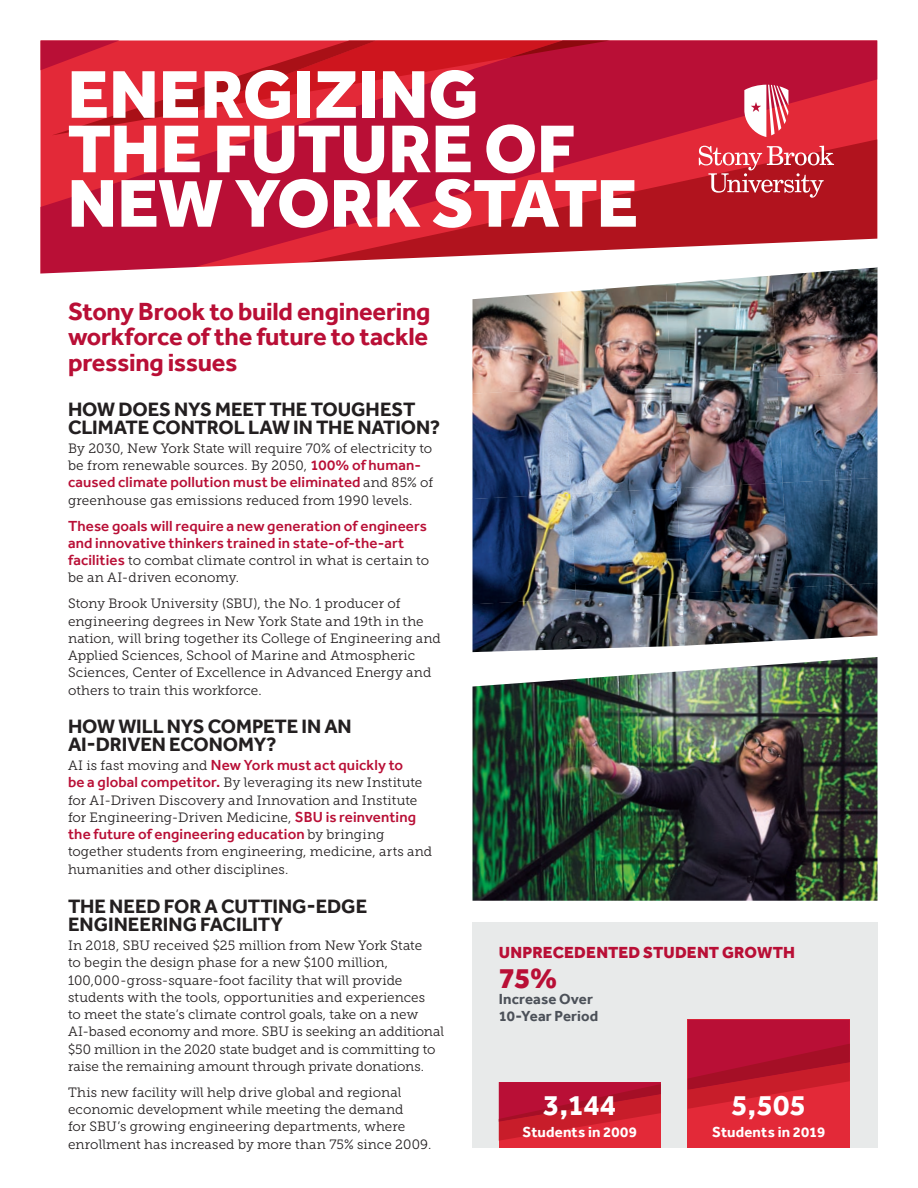
<style>
.page{position:relative;width:918px;height:1188px;background:#fff}
.page>*{position:absolute;margin:0;border:0;box-sizing:border-box;transform-origin:0 0}
.t1{font:800 69.75px/54.4px "Effra";letter-spacing:-.005em;color:#fff}
.t2{font:700 30px "Effra";color:#fff}
.t3{font:800 30px "Effra";color:#b90f36}
.t4{font:700 25.5px/25.5px "Effra";letter-spacing:-.01em;color:#b90f36;text-align:justify}
.t5{font:700 19.8px/18px "Effra";letter-spacing:-.005em;color:#231f20}
.t6{font:800 16.5px "Effra";letter-spacing:.015em;color:#b90f36}
.t7{font:500 15px/17.2px "Effra";letter-spacing:.01em;color:#b90f36}
.t8{font:700 15px "Effra";letter-spacing:.01em;color:#fff}
.t9{font:700 15px/16.5px "Effra";letter-spacing:.01em;color:#4c5159}
.t10{font:13.5px/17.2px "Museo Slab 300";letter-spacing:.005em;color:#231f20}
.s1{font-family:"Effra";font-weight:500;font-size:15px;color:#b90f36}
.s2{font-family:"Museo Slab 300";font-weight:400;font-size:13.5px;color:#231f20}
</style>
<div class="page">
<img style="left:472px;top:323px;width:88px;height:66px">
<img style="left:560px;top:323px;width:106px;height:66px">
<img style="left:666px;top:323px;width:106px;height:60px">
<img style="left:772px;top:323px;width:106px;height:55px">
<img style="left:472px;top:389px;width:93px;height:105px">
<img style="left:565px;top:383px;width:106px;height:111px">
<img style="left:671px;top:378px;width:106px;height:110px">
<img style="left:777px;top:372px;width:101px;height:111px">
<img style="left:472px;top:494px;width:98px;height:99px">
<img style="left:570px;top:488px;width:106px;height:105px">
<img style="left:676px;top:483px;width:106px;height:110px">
<img style="left:782px;top:478px;width:96px;height:105px">
<img style="left:472px;top:593px;width:210px;height:59px">
<img style="left:682px;top:583px;width:196px;height:63px">
<div style="left:472px;top:922px;width:406px;height:226px;background:#e8eaea"></div>
<div style="left:499px;top:1082px;width:162px;height:66px;background:#e32938"></div>
<svg style="left:499px;top:1082px;width:162px;height:59px"></svg>
<div style="left:688px;top:1020px;width:162px;height:128px;background:#e32938"></div>
<svg style="left:688px;top:1020px;width:162px;height:89px"></svg>
<img style="left:472px;top:657px;width:406px;height:244px">
<svg style="left:41px;top:40px;width:836px;height:199px;background:#c41636"></svg>
<svg style="left:216px;top:139px;width:661px;height:100px;background:#c0162f"></svg>
<svg style="left:376px;top:40px;width:187px;height:95px;background:#c11231"></svg>
<svg style="left:509px;top:40px;width:101px;height:18px;background:#b51129"></svg>
<svg style="left:41px;top:40px;width:335px;height:95px;background:#d52131"></svg>
<svg style="left:40px;top:239px;width:838px;height:84px"></svg>
<svg style="left:699px;top:146px;width:135px;height:52px;background:#cd4751"></svg>
<svg style="left:744px;top:85px;width:44px;height:52px"></svg>
<h1 class="t1" style="left:68px;top:66px;width:572px">ENERGIZING<br>THE FUTURE OF<br>NEW YORK STATE</h1>
<h3 class="t4" style="left:68px;top:298px;width:364px">Stony Brook to build engineering workforce of the future to tackle pressing issues</h3>
<h3 class="t5" style="left:68px;top:400px;width:374px">HOW DOES NYS MEET THE TOUGHEST<br>CLIMATE CONTROL LAW IN THE NATION?</h3>
<p class="t10" style="left:68px;top:440px;width:366px">By 2030, New York State will require 70% of electricity to be from renewable sources. By 2050, <span class="s1">100% of human-</span></p>
<p class="t7" style="left:68px;top:474px;width:367px">caused climate pollution must be eliminated <span class="s2">and 85% of</span></p>
<p class="t10" style="left:68px;top:492px;width:346px">greenhouse gas emissions reduced from 1990 levels.</p>
<p class="t7" style="left:68px;top:517px;width:361px">These goals will require a new generation of engineers and innovative thinkers trained in state-of-the-art</p>
<p class="t10" style="left:68px;top:552px;width:363px"><span class="s1">facilities</span> to combat climate control in what is certain to be an AI-driven economy.</p>
<p class="t10" style="left:68px;top:595px;width:374px">Stony Brook University (SBU), the No. 1 producer of engineering degrees in New York State and 19th in the nation, will bring together its College of Engineering and Applied Sciences, School of Marine and Atmospheric Sciences, Center of Excellence in Advanced Energy and others to train this workforce.</p>
<h3 class="t5" style="left:68px;top:717px;width:285px">HOW WILL NYS COMPETE IN AN<br>AI-DRIVEN ECONOMY?</h3>
<p class="t7" style="left:68px;top:756px;width:337px"><span class="s2">AI is fast moving and</span> New York must act quickly to</p>
<p class="t10" style="left:68px;top:774px;width:356px"><span class="s1">be a global competitor.</span> By leveraging its new Institute for AI-Driven Discovery and Innovation and Institute for Engineering-Driven Medicine, <span class="s1">SBU is reinventing</span></p>
<p class="t7" style="left:68px;top:825px;width:318px">the future of engineering education <span class="s2">by bringing</span></p>
<p class="t10" style="left:68px;top:843px;width:366px;line-height:18px">together students from engineering, medicine, arts and humanities and other disciplines.</p>
<h3 class="t5" style="left:68px;top:897px;width:301px">THE NEED FOR A CUTTING-EDGE<br>ENGINEERING FACILITY</h3>
<p class="t10" style="left:68px;top:937px;width:378px">In 2018, SBU received $25 million from New York State<br>to begin the design phase for a new $100 million, 100,000-gross-square-foot facility that will provide students with the tools, opportunities and experiences<br>to meet the state’s climate control goals, take on a new AI-based economy and more. SBU is seeking an additional $50 million in the 2020 state budget and is committing to raise the remaining amount through private donations.</p>
<p class="t10" style="left:68px;top:1084px;width:365px">This new facility will help drive global and regional economic development while meeting the demand<br>for SBU’s growing engineering departments, where enrollment has increased by more than 75% since 2009.</p>
<p class="t6" style="left:499px;top:942px;width:298px">UNPRECEDENTED STUDENT GROWTH</p>
<h2 class="t3" style="left:499px;top:959px;width:60px">75%</h2>
<p class="t9" style="left:499px;top:991px;width:101px">Increase Over<br>10-Year Period</p>
<h2 class="t2" style="left:543px;top:1087px;width:74px">3,144</h2>
<h2 class="t2" style="left:731px;top:1087px;width:76px">5,505</h2>
<p class="t8" style="left:523px;top:1122px;width:116px">Students in 2009</p>
<p class="t8" style="left:712px;top:1122px;width:115px">Students in 2019</p>
</div>
